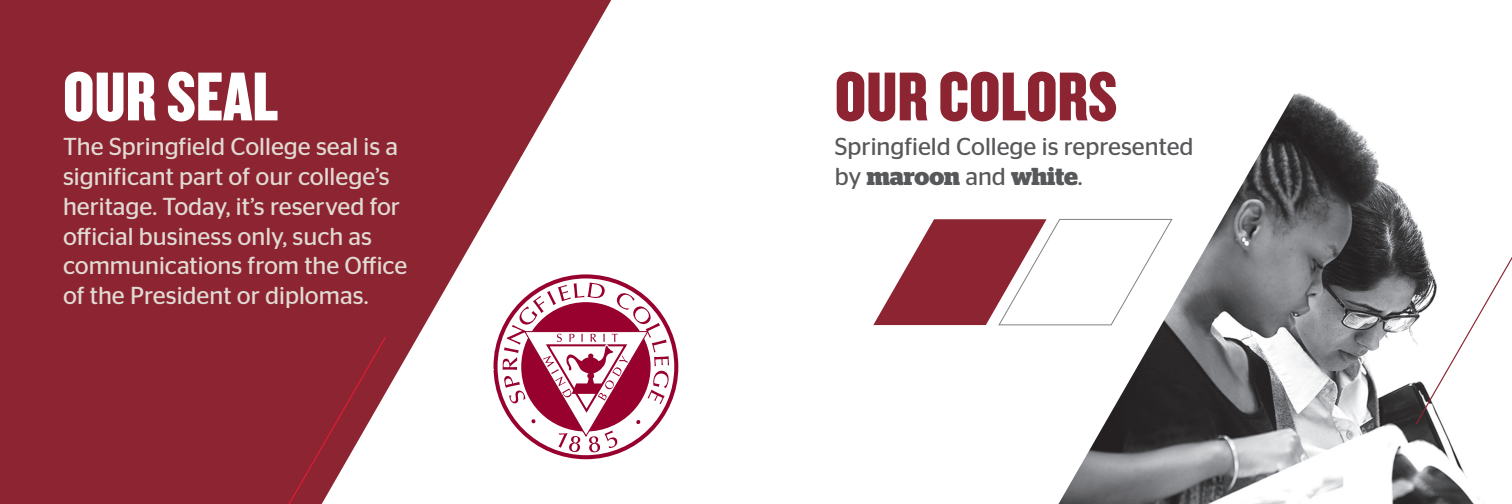
<style>
.page{position:relative;width:1512px;height:504px;background:#fff}
.page>*{position:absolute;margin:0;border:0;box-sizing:border-box;transform-origin:0 0}
.t1{font:71.75px "Knockout 69 Full Liteweight";color:#8d2431}
.t2{font:71.75px "Knockout 69 Full Liteweight";color:#fff}
.t3{font:24.5px/29.8px "Stag Sans";color:#e0dad3}
.t4{font:24.5px/29.8px "Stag Sans";color:#57585a}
.s1{font-family:"Stag";font-weight:700}
</style>
<div class="page">
<img style="left:1058px;top:93px;width:421px;height:411px">
<svg style="left:0;top:0;width:619px;height:460px;fill:#8d2431"></svg>
<svg style="left:873px;top:219px;width:299px;height:106px"></svg>
<div style="left:0;top:336px;width:387px;height:168px;background:#8d2431"></div>
<svg style="left:494px;top:274px;width:184px;height:185px;fill:#9b0934"></svg>
<svg style="left:503px;top:283px;width:167px;height:170px"></svg>
<svg style="left:1415px;top:93px;width:97px;height:333px"></svg>
<p class="t2" style="left:63px;top:52px;width:217px">OUR SEAL</p>
<p class="t3" style="left:63px;top:132px;width:346px">The Springfield College seal is a significant part of our college’s heritage. Today, it’s reserved for official business only, such as communications from the Office of the President or diplomas.</p>
<p class="t1" style="left:835px;top:52px;width:284px">OUR COLORS</p>
<p class="t4" style="left:835px;top:132px;width:360px">Springfield College is represented by <span class="s1">maroon</span> and <span class="s1">white</span>.</p>
</div>
